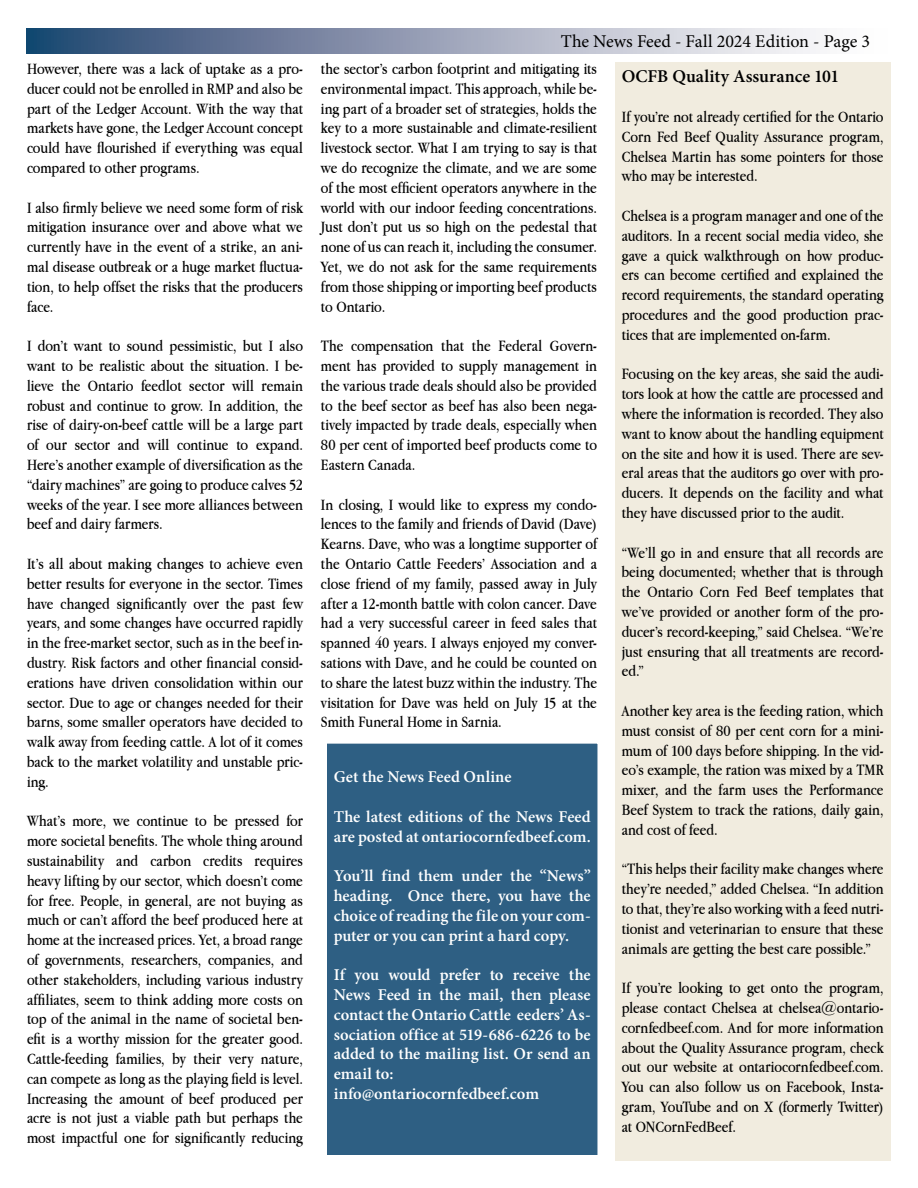
<style>
.page{position:relative;width:918px;height:1188px;background:#fff}
.page>*{position:absolute;margin:0;border:0;box-sizing:border-box;transform-origin:0 0}
.t1{font:18px "Minion Pro";color:#000}
.t2{font:600 18px "Minion Pro";letter-spacing:.005em;color:#000}
.t3{font:16.5px/19.8px "Apple Garamond";color:#000;text-align:justify}
.t4{font:600 16.5px/19.8px "Minion Pro";color:#fff}
</style>
<div class="page">
<svg style="left:26px;top:28px;width:790px;height:26px"></svg>
<div style="left:324px;top:741px;width:276px;height:417px;background:#2e5f83"></div>
<div style="left:321px;top:738px;width:282px;height:423px;border:6px solid #fff"></div>
<div style="left:615px;top:63px;width:275px;height:1098px;background:#f1ecdf"></div>
<p class="t3" style="left:27px;top:59px;width:278px">However, there was a lack of uptake as a pro&shy;ducer could not be enrolled in RMP and also be part of the Ledger Account. With the way that markets have gone, the Ledger Account concept could have flourished if everything was equal compared to other programs.</p>
<p class="t3" style="left:27px;top:197px;width:278px">I also firmly believe we need some form of risk mitigation insurance over and above what we currently have in the event of a strike, an ani&shy;mal disease outbreak or a huge market fluctua&shy;tion, to help offset the risks that the producers face.</p>
<p class="t3" style="left:27px;top:336px;width:278px">I don’t want to sound pessimistic, but I also want to be realistic about the situation. I be&shy;lieve the Ontario feedlot sector will remain robust and continue to grow. In addition, the rise of dairy-on-beef cattle will be a large part of our sector and will continue to expand.<br>Here’s another example of diversification as the “dairy machines” are going to produce calves 52 weeks of the year. I see more alliances between beef and dairy farmers.</p>
<p class="t3" style="left:27px;top:554px;width:278px">It’s all about making changes to achieve even better results for everyone in the sector. Times have changed significantly over the past few years, and some changes have occurred rapidly in the free-market sector, such as in the beef in&shy;dustry. Risk factors and other financial consid&shy;erations have driven consolidation within our sector. Due to age or changes needed for their barns, some smaller operators have decided to walk away from feeding cattle. A lot of it comes back to the market volatility and unstable pric&shy;ing.</p>
<p class="t3" style="left:27px;top:811px;width:278px">What’s more, we continue to be pressed for more societal benefits. The whole thing around sustainability and carbon credits requires heavy lifting by our sector, which doesn’t come for free. People, in general, are not buying as much or can’t afford the beef produced here at home at the increased prices. Yet, a broad range of governments, researchers, companies, and other stakeholders, including various industry affiliates, seem to think adding more costs on top of the animal in the name of societal ben&shy;efit is a worthy mission for the greater good.<br>Cattle-feeding families, by their very nature, can compete as long as the playing field is level.<br>Increasing the amount of beef produced per acre is not just a viable path but perhaps the most impactful one for significantly reducing</p>
<p class="t1" style="left:561px;top:29px;width:311px">The News Feed - Fall 2024 Edition - Page 3</p>
<p class="t3" style="left:321px;top:59px;width:278px">the sector’s carbon footprint and mitigating its environmental impact. This approach, while be&shy;ing part of a broader set of strategies, holds the key to a more sustainable and climate-resilient livestock sector. What I am trying to say is that we do recognize the climate, and we are some of the most efficient operators anywhere in the world with our indoor feeding concentrations.<br>Just don’t put us so high on the pedestal that none of us can reach it, including the consumer.<br>Yet, we do not ask for the same requirements from those shipping or importing beef products to Ontario.</p>
<p class="t3" style="left:321px;top:336px;width:278px">The compensation that the Federal Govern&shy;ment has provided to supply management in the various trade deals should also be provided to the beef sector as beef has also been nega&shy;tively impacted by trade deals, especially when 80 per cent of imported beef products come to Eastern Canada.</p>
<p class="t3" style="left:321px;top:494px;width:278px">In closing, I would like to express my condo&shy;lences to the family and friends of David (Dave)<br>Kearns. Dave, who was a longtime supporter of the Ontario Cattle Feeders’ Association and a close friend of my family, passed away in July after a 12-month battle with colon cancer. Dave had a very successful career in feed sales that spanned 40 years. I always enjoyed my conver&shy;sations with Dave, and he could be counted on to share the latest buzz within the industry. The visitation for Dave was held on July 15 at the Smith Funeral Home in Sarnia.</p>
<p class="t4" style="left:334px;top:767px;width:179px">Get the News Feed Online</p>
<p class="t4" style="left:334px;top:807px;width:259px">The latest editions of the News Feed are posted at ontariocornfedbeef.com.</p>
<p class="t4" style="left:334px;top:866px;width:259px;text-align:justify">You’ll find them under the “News” heading. Once there, you have the choice of reading the file on your com&shy;puter or you can print a hard copy.</p>
<p class="t4" style="left:334px;top:965px;width:259px">If you would prefer to receive the<br>News Feed in the mail, then please contact the Ontario Cattle eeders’ As&shy;sociation office at 519-686-6226 to be added to the mailing list. Or send an email to: info@ontariocornfedbeef.com</p>
<p class="t2" style="left:622px;top:64px;width:219px">OCFB Quality Assurance 101</p>
<p class="t3" style="left:622px;top:107px;width:263px">If you’re not already certified for the Ontario Corn Fed Beef Quality Assurance program, Chelsea Martin has some pointers for those who may be interested.</p>
<p class="t3" style="left:622px;top:206px;width:263px">Chelsea is a program manager and one of the auditors. In a recent social media video, she gave a quick walkthrough on how produc&shy;ers can become certified and explained the record requirements, the standard operating procedures and the good production prac&shy;tices that are implemented on-farm.</p>
<p class="t3" style="left:622px;top:364px;width:263px">Focusing on the key areas, she said the audi&shy;tors look at how the cattle are processed and where the information is recorded. They also want to know about the handling equipment on the site and how it is used. There are sev&shy;eral areas that the auditors go over with pro&shy;ducers. It depends on the facility and what they have discussed prior to the audit.</p>
<p class="t3" style="left:622px;top:542px;width:263px">“We’ll go in and ensure that all records are being documented; whether that is through the Ontario Corn Fed Beef templates that we’ve provided or another form of the pro&shy;ducer’s record-keeping,” said Chelsea. “We’re just ensuring that all treatments are record&shy;ed.”</p>
<p class="t3" style="left:622px;top:701px;width:263px">Another key area is the feeding ration, which must consist of 80 per cent corn for a mini&shy;mum of 100 days before shipping. In the vid&shy;eo’s example, the ration was mixed by a TMR mixer, and the farm uses the Performance Beef System to track the rations, daily gain, and cost of feed.</p>
<p class="t3" style="left:622px;top:859px;width:263px">“This helps their facility make changes where they’re needed,” added Chelsea. “In addition to that, they’re also working with a feed nutri&shy;tionist and veterinarian to ensure that these animals are getting the best care possible.”</p>
<p class="t3" style="left:622px;top:978px;width:263px">If you’re looking to get onto the program, please contact Chelsea at chelsea@ontario&shy;cornfedbeef.com. And for more information about the Quality Assurance program, check out our website at ontariocornfedbeef.com.<br>You can also follow us on Facebook, Insta&shy;gram, YouTube and on X (formerly Twitter) at ONCornFedBeef.</p>
</div>
